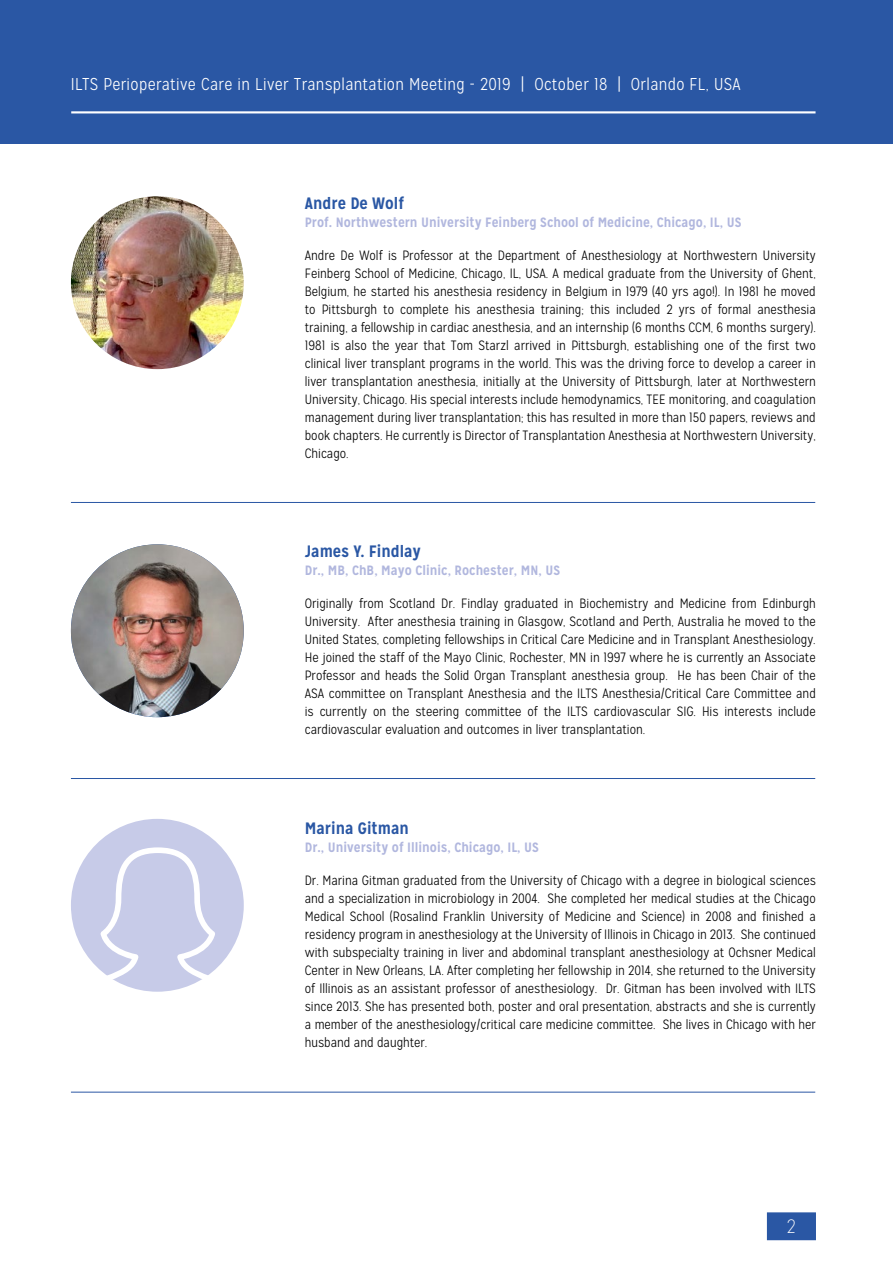
<style>
.page{position:relative;width:893px;height:1263px;background:#fff}
.page>*{position:absolute;margin:0;border:0;box-sizing:border-box;transform-origin:0 0}
.t1{font:100 19.35px "Mission Gothic";color:#fff}
.t2{font:300 17.1px "Mission Gothic";letter-spacing:.02em;color:#fff}
.t3{font:700 16.5px "Mission Gothic";color:#2a57a4}
.t4{font:300 13.5px/18px "Mission Gothic";color:#000;text-align:justify}
.t5{font:700 13.5px "Mission Gothic";color:#b1b7de}
</style>
<div class="page">
<div style="left:0;top:0;width:893px;height:144px;background:#2a57a4"></div>
<div style="left:767px;top:1212px;width:49px;height:28px;background:#2a57a4"></div>
<hr style="left:71px;top:111px;width:744px;height:2px;background:#fff">
<img style="left:71px;top:196px;width:173px;height:173px;border-radius:86px">
<hr style="left:71px;top:502px;width:744px;height:1px;background:#2a57a4">
<img style="left:71px;top:544px;width:173px;height:173px;border-radius:86px">
<hr style="left:71px;top:778px;width:744px;height:1px;background:#2a57a4">
<div style="left:71px;top:819px;width:173px;height:173px;background:#c7cbe8;border-radius:50%"></div>
<svg style="left:97px;top:847px;width:122px;height:145px"></svg>
<hr style="left:71px;top:1092px;width:744px;height:1px;background:#2a57a4">
<p class="t2" style="left:71px;top:74px;width:671px">ILTS Perioperative Care in Liver Transplantation Meeting - 2019 | October 18 | Orlando FL, USA</p>
<p class="t3" style="left:305px;top:193px;width:101px">Andre De Wolf</p>
<p class="t5" style="left:305px;top:214px;width:438px">Prof. Northwestern University Feinberg School of Medicine, Chicago, IL, US</p>
<p class="t4" style="left:305px;top:246px;width:512px">Andre De Wolf is Professor at the Department of Anesthesiology at Northwestern University Feinberg School of Medicine, Chicago, IL, USA. A medical graduate from the University of Ghent, Belgium, he started his anesthesia residency in Belgium in 1979 (40 yrs ago!). In 1981 he moved to Pittsburgh to complete his anesthesia training; this included 2 yrs of formal anesthesia training, a fellowship in cardiac anesthesia, and an internship (6 months CCM, 6 months surgery).<br>1981 is also the year that Tom Starzl arrived in Pittsburgh, establishing one of the first two clinical liver transplant programs in the world. This was the driving force to develop a career in liver transplantation anesthesia, initially at the University of Pittsburgh, later at Northwestern University, Chicago. His special interests include hemodynamics, TEE monitoring, and coagulation management during liver transplantation; this has resulted in more than 150 papers, reviews and book chapters. He currently is Director of Transplantation Anesthesia at Northwestern University, Chicago.</p>
<p class="t3" style="left:305px;top:541px;width:118px">James Y. Findlay</p>
<p class="t5" style="left:305px;top:562px;width:257px">Dr., MB, ChB, Mayo Clinic, Rochester, MN, US</p>
<p class="t4" style="left:305px;top:594px;width:513px">Originally from Scotland Dr. Findlay graduated in Biochemistry and Medicine from Edinburgh University. After anesthesia training in Glasgow, Scotland and Perth, Australia he moved to the United States, completing fellowships in Critical Care Medicine and in Transplant Anesthesiology.<br>He joined the staff of the Mayo Clinic, Rochester, MN in 1997 where he is currently an Associate Professor and heads the Solid Organ Transplant anesthesia group. He has been Chair of the ASA committee on Transplant Anesthesia and the ILTS Anesthesia/Critical Care Committee and is currently on the steering committee of the ILTS cardiovascular SIG. His interests include cardiovascular evaluation and outcomes in liver transplantation.</p>
<p class="t3" style="left:305px;top:818px;width:106px">Marina Gitman</p>
<p class="t5" style="left:305px;top:839px;width:236px">Dr., University of Illinois, Chicago, IL, US</p>
<p class="t4" style="left:305px;top:872px;width:513px">Dr. Marina Gitman graduated from the University of Chicago with a degree in biological sciences and a specialization in microbiology in 2004. She completed her medical studies at the Chicago Medical School (Rosalind Franklin University of Medicine and Science) in 2008 and finished a residency program in anesthesiology at the University of Illinois in Chicago in 2013. She continued with subspecialty training in liver and abdominal transplant anesthesiology at Ochsner Medical Center in New Orleans, LA. After completing her fellowship in 2014, she returned to the University of Illinois as an assistant professor of anesthesiology. Dr. Gitman has been involved with ILTS since 2013. She has presented both, poster and oral presentation, abstracts and she is currently a member of the anesthesiology/critical care medicine committee. She lives in Chicago with her husband and daughter.</p>
<h1 class="t1" style="left:787px;top:1215px;width:10px">2</h1>
</div>
